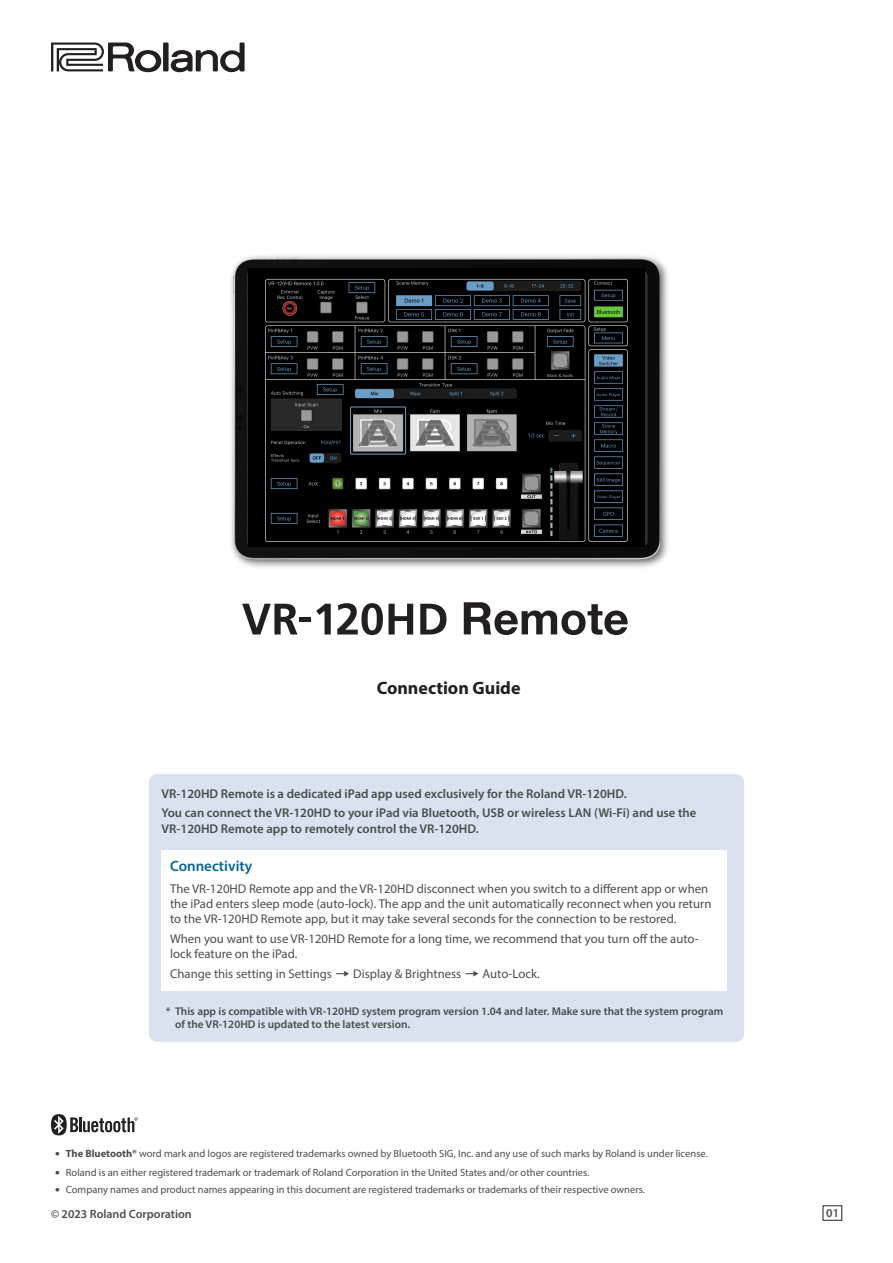
<style>
.page{position:relative;width:893px;height:1263px;background:#fff}
.page>*{position:absolute;margin:0;border:0;box-sizing:border-box;transform-origin:0 0}
.t1{font:700 18px "Myriad Pro";color:#231f20}
.t2{font:600 15px "Myriad Pro";color:#09649c}
.t3{font:12.75px/15.3px "Myriad Pro";color:#4b4c4d}
.t4{font:600 12.75px/19.5px "Myriad Pro";color:#4b4c4d}
.t5{font:600 12px "Myriad Pro";color:#4b4c4d}
.t6{font:600 11.25px/13.5px "Myriad Pro";color:#4b4c4d}
.t7{font:10.5px/18.9px "Myriad Pro";color:#4b4c4d}
.s1{font-family:"Roland Owners Manual 01 rev 2";font-size:19.2px}
.s2{font-family:"Roland Owners Manual 01 rev 2"}
.s3{font-weight:700}
</style>
<div class="page">
<svg style="left:51px;top:43px;width:194px;height:30px"></svg>
<div style="left:149px;top:774px;width:595px;height:268px;background:#dbe2ef;border-radius:9px"></div>
<div style="left:162px;top:850px;width:565px;height:140px;background:#fff"></div>
<svg style="left:51px;top:1114px;width:87px;height:21px"></svg>
<svg style="left:464px;top:602px;width:164px;height:33px"></svg>
<svg style="left:242px;top:604px;width:55px;height:30px"></svg>
<hr style="left:300px;top:617px;width:11px;height:4px;background:#231f20">
<svg style="left:316px;top:604px;width:15px;height:30px"></svg>
<svg style="left:337px;top:603px;width:76px;height:32px"></svg>
<svg style="left:420px;top:604px;width:26px;height:30px"></svg>
<div style="left:229px;top:253px;width:441px;height:317px;background:#231f20;opacity:.75"></div>
<img style="left:234px;top:255px;width:425px;height:305px">
<img style="left:248px;top:269px;width:397px;height:277px">
<h1 class="t1" style="left:377px;top:676px;width:145px">Connection Guide</h1>
<p class="t4" style="left:162px;top:783px;width:536px">VR-120HD Remote is a dedicated iPad app used exclusively for the Roland VR-120HD.<br>You can connect the VR-120HD to your iPad via Bluetooth, USB or wireless LAN (Wi-Fi) and use the</p>
<p class="t4" style="left:162px;top:818px;width:319px">VR-120HD Remote app to remotely control the VR-120HD.</p>
<p class="t2" style="left:170px;top:856px;width:84px">Connectivity</p>
<p class="t3" style="left:170px;top:881px;width:543px">The VR-120HD Remote app and the VR-120HD disconnect when you switch to a different app or when the iPad enters sleep mode (auto-lock). The app and the unit automatically reconnect when you return to the VR-120HD Remote app, but it may take several seconds for the connection to be restored.</p>
<p class="t3" style="left:170px;top:931px;width:530px">When you want to use VR-120HD Remote for a long time, we recommend that you turn off the auto&shy;lock feature on the iPad.</p>
<p class="t3" style="left:170px;top:966px;width:371px">Change this setting in Settings <span class="s1">Ó</span> Display &amp; Brightness <span class="s1">Ó</span> Auto-Lock.</p>
<p class="t6" style="left:175px;top:1004px;width:550px;text-indent:-9px">* This app is compatible with VR-120HD system program version 1.04 and later. Make sure that the system program of the VR-120HD is updated to the latest version.</p>
<p class="t7" style="left:55px;top:1144px;width:654px"><span class="s2">¹</span> <span class="s3">The Bluetooth®</span> word mark and logos are registered trademarks owned by Bluetooth SIG, Inc. and any use of such marks by Roland is under license.<br><span class="s2">¹</span> Roland is an either registered trademark or trademark of Roland Corporation in the United States and/or other countries.</p>
<p class="t7" style="left:55px;top:1180px;width:591px"><span class="s2">¹</span> Company names and product names appearing in this document are registered trademarks or trademarks of their respective owners.</p>
<p class="t5" style="left:51px;top:1206px;width:142px">© 2023 Roland Corporation</p>
<p class="t5" style="left:826px;top:1206px;width:14px">01</p>
</div>
